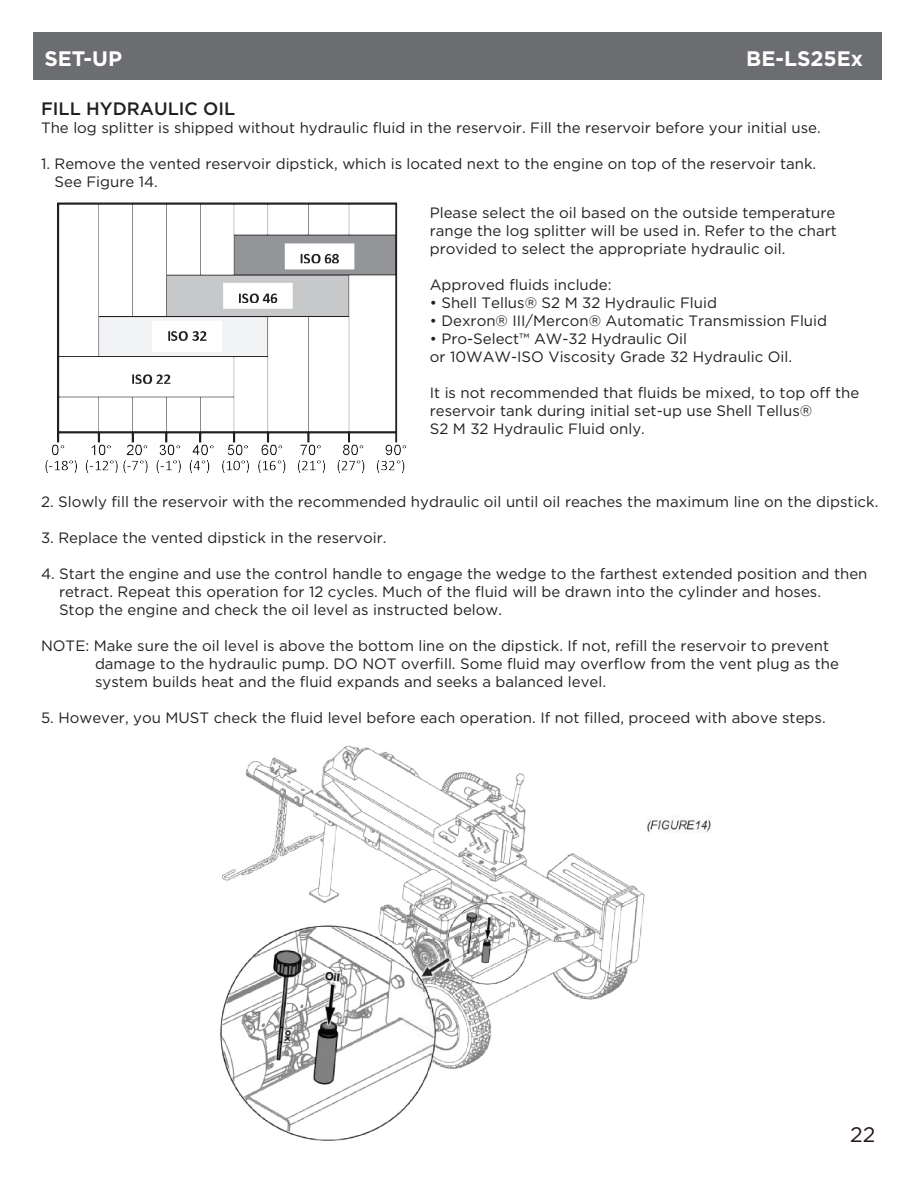
<style>
.page{position:relative;width:918px;height:1188px;background:#fff}
.page>*{position:absolute;margin:0;border:0;box-sizing:border-box;transform-origin:0 0}
.t1{font:700 21px "Gotham";color:#fff}
.t2{font:21px "Gotham";color:#201511}
.t3{font:500 18px "Gotham";color:#231f20}
.t4{font:15px/18px "Gotham";color:#231f20}
</style>
<div class="page">
<div style="left:33px;top:32px;width:849px;height:48px;background:#6c6d70"></div>
<img style="left:220px;top:745px;width:491px;height:396px">
<img style="left:45px;top:202px;width:362px;height:271px">
<h1 class="t1" style="left:44px;top:45px;width:79px">SET-UP</h1>
<h1 class="t1" style="left:746px;top:45px;width:118px">BE-LS25Ex</h1>
<p class="t3" style="left:41px;top:96px;width:196px">FILL HYDRAULIC OIL</p>
<p class="t4" style="left:41px;top:118px;width:781px">The log splitter is shipped without hydraulic fluid in the reservoir. Fill the reservoir before your initial use.</p>
<p class="t4" style="left:55px;top:154px;width:763px;text-indent:-13px">1. Remove the vented reservoir dipstick, which is located next to the engine on top of the reservoir tank.<br>See Figure 14.</p>
<p class="t4" style="left:430px;top:203px;width:409px;text-align:justify">Please select the oil based on the outside temperature range the log splitter will be used in. Refer to the chart provided to select the appropriate hydraulic oil.</p>
<p class="t4" style="left:430px;top:275px;width:183px">Approved fluids include:</p>
<p class="t4" style="left:430px;top:293px;width:289px">• Shell Tellus® S2 M 32 Hydraulic Fluid</p>
<p class="t4" style="left:430px;top:311px;width:399px">• Dexron® III/Mercon® Automatic Transmission Fluid</p>
<p class="t4" style="left:430px;top:329px;width:364px">• Pro-Select™ AW-32 Hydraulic Oil<br>or 10WAW-ISO Viscosity Grade 32 Hydraulic Oil.</p>
<p class="t4" style="left:430px;top:383px;width:431px">It is not recommended that fluids be mixed, to top off the reservoir tank during initial set-up use Shell Tellus®<br>S2 M 32 Hydraulic Fluid only.</p>
<p class="t4" style="left:41px;top:492px;width:839px">2. Slowly fill the reservoir with the recommended hydraulic oil until oil reaches the maximum line on the dipstick.</p>
<p class="t4" style="left:41px;top:528px;width:347px">3. Replace the vented dipstick in the reservoir.</p>
<p class="t4" style="left:59px;top:564px;width:810px;text-indent:-18px">4. Start the engine and use the control handle to engage the wedge to the farthest extended position and then retract. Repeat this operation for 12 cycles. Much of the fluid will be drawn into the cylinder and hoses.<br>Stop the engine and check the oil level as instructed below.</p>
<p class="t4" style="left:95px;top:636px;width:746px;text-indent:-54px">NOTE: Make sure the oil level is above the bottom line on the dipstick. If not, refill the reservoir to prevent damage to the hydraulic pump. DO NOT overfill. Some fluid may overflow from the vent plug as the system builds heat and the fluid expands and seeks a balanced level.</p>
<p class="t4" style="left:41px;top:708px;width:786px">5. However, you MUST check the fluid level before each operation. If not filled, proceed with above steps.</p>
<h1 class="t2" style="left:850px;top:1121px;width:27px">22</h1>
</div>
